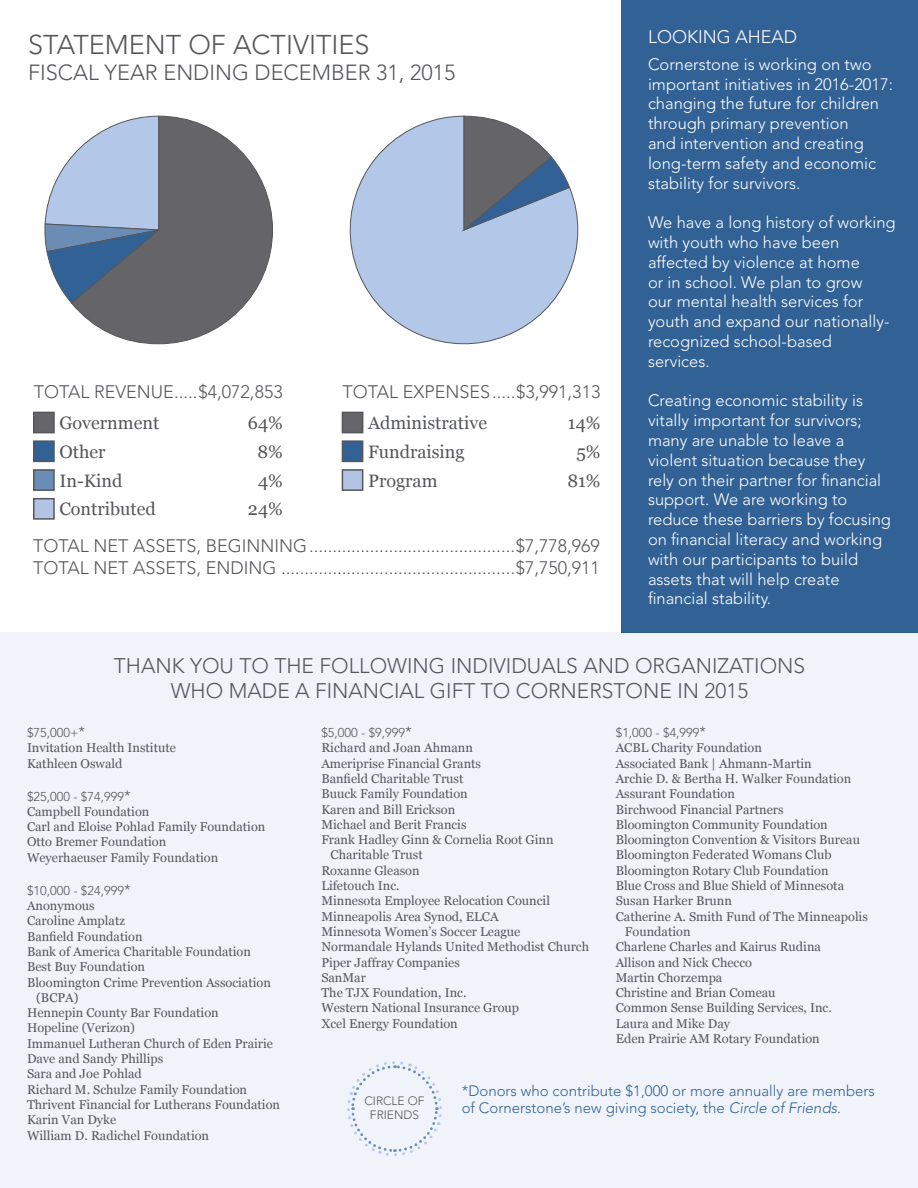
<style>
.page{position:relative;width:918px;height:1188px;background:#fff}
.page>*{position:absolute;margin:0;border:0;box-sizing:border-box;transform-origin:0 0}
.t1{font:300 27px "Avenir LT Std";color:#55575a}
.t2{font:300 21.75px "Avenir LT Std";color:#55575a}
.t3{font:300 21px/25.2px "Avenir LT Std";color:#55575a;text-align:center}
.t4{font:300 18px/21.6px "Avenir LT Std";color:#55575a}
.t5{font:18px "Georgia";color:#55575a}
.t6{font:300 18px "Avenir LT Std";color:#fff}
.t7{font:300 16.5px/19.8px "Avenir LT Std";color:#fff}
.t8{font:300 15px/17.7px "Avenir LT Std";color:#326295}
.t9{font:12.75px/15.3px "Georgia";color:#55575a}
.t10{font:300 12.75px "Avenir LT Std";color:#55575a}
.t11{font:300 12px/14.4px "Avenir LT Std";color:#55575a;text-align:center}
.s1{font-size:15px}
.s2{font-style:italic}
</style>
<div class="page">
<div style="left:0;top:633px;width:918px;height:555px;background:#f0f4fa"></div>
<div style="left:621px;top:0;width:297px;height:633px;background:#326295"></div>
<svg style="left:44px;top:157px;width:27px;height:146px"></svg>
<svg style="left:71px;top:116px;width:202px;height:228px"></svg>
<div style="left:33px;top:412px;width:22px;height:21px;background:#65656a;border:2px solid #55575a"></div>
<div style="left:33px;top:440px;width:22px;height:22px;background:#326295;border:2px solid #55575a"></div>
<div style="left:33px;top:469px;width:22px;height:22px;background:#6b8cb4;border:2px solid #55575a"></div>
<div style="left:33px;top:498px;width:22px;height:22px;background:#b3c3e4;border:2px solid #55575a"></div>
<div style="left:342px;top:412px;width:21px;height:21px;background:#65656a;border:2px solid #55575a"></div>
<div style="left:342px;top:440px;width:21px;height:22px;background:#326295;border:2px solid #55575a"></div>
<div style="left:342px;top:469px;width:21px;height:22px;background:#b3c3e4;border:2px solid #55575a"></div>
<svg style="left:347px;top:1061px;width:95px;height:95px"></svg>
<svg style="left:349px;top:116px;width:230px;height:229px"></svg>
<svg style="left:463px;top:116px;width:107px;height:115px"></svg>
<h1 class="t1" style="left:28px;top:29px;width:16px">STATE</h1>
<h1 class="t1" style="left:105px;top:29px;width:42px">MENT</h1>
<h1 class="t1" style="left:188px;top:29px;width:60px">OF ACTI</h1>
<h1 class="t1" style="left:293px;top:29px;width:29px">VITIES</h1>
<h2 class="t2" style="left:28px;top:60px;width:429px">Fiscal Year Ending Decemb er 31, 2015</h2>
<h3 class="t4" style="left:34px;top:381px;width:250px">Total Revenu e.....$4,072,853</h3>
<h3 class="t4" style="left:342px;top:381px;width:259px">Total Expenses.....$3,991,313</h3>
<h3 class="t5" style="left:59px;top:412px;width:101px">Government</h3>
<h3 class="t5" style="left:248px;top:412px;width:37px">64%</h3>
<h3 class="t5" style="left:59px;top:441px;width:48px">Other</h3>
<h3 class="t5" style="left:257px;top:441px;width:27px">8%</h3>
<h3 class="t5" style="left:59px;top:469px;width:65px">In-Kind</h3>
<h3 class="t5" style="left:258px;top:469px;width:26px">4%</h3>
<h3 class="t5" style="left:59px;top:498px;width:98px">Contributed</h3>
<h3 class="t5" style="left:248px;top:498px;width:36px">24%</h3>
<h3 class="t5" style="left:368px;top:412px;width:121px">Administrative</h3>
<h3 class="t5" style="left:568px;top:412px;width:34px">14%</h3>
<h3 class="t5" style="left:368px;top:441px;width:98px">Fundraising</h3>
<h3 class="t5" style="left:576px;top:441px;width:26px">5%</h3>
<h3 class="t5" style="left:368px;top:469px;width:71px">Program</h3>
<h3 class="t5" style="left:567px;top:469px;width:35px">81%</h3>
<h3 class="t4" style="left:33px;top:535px;width:569px">Total N et Assets, Beginning............................................$7,778,969<br>Total N et Assets, Ending ..................................................$7,750,911</h3>
<h3 class="t6" style="left:648px;top:26px;width:151px">Looking ahead</h3>
<p class="t7" style="left:648px;top:54px;width:246px">Cornerstone is working on two important initiatives in 2016-2017: changing the future for children through primary prevention<br>and intervention and creating long-term safety and economic stability for survivors.</p>
<p class="t7" style="left:648px;top:213px;width:249px">We have a long history of working with youth who have been affected by violence at home<br>or in school. We plan to grow<br>our mental health services for youth and expand our nationally&shy;recognized school-based services.</p>
<p class="t7" style="left:648px;top:391px;width:244px">Creating economic stability is vitally important for survivors; many are unable to leave a violent situation because they rely on their partner for financial support. We are working to reduce these barriers by focusing on financial literacy and working with our participants to build assets that will help create financial stability.</p>
<h3 class="t3" style="left:114px;top:653px;width:693px">Thank you to the following I ndividuals and organizations who made a financial gift to Cornerstone in 2015</h3>
<p class="t10" style="left:27px;top:725px;width:60px">$75,000+<span class="s1">*</span></p>
<p class="t9" style="left:27px;top:741px;width:150px">Invitation Health Institute<br>Kathleen Oswald</p>
<p class="t10" style="left:27px;top:789px;width:105px">$25,000 - $74,999<span class="s1">*</span></p>
<p class="t9" style="left:27px;top:804px;width:240px">Campbell Foundation<br>Carl and Eloise Pohlad Family Foundation<br>Otto Bremer Foundation<br>Weyerhaeuser Family Foundation</p>
<p class="t10" style="left:27px;top:883px;width:105px">$10,000 - $24,999<span class="s1">*</span></p>
<p class="t9" style="left:27px;top:898px;width:69px">Anonymous</p>
<p class="t9" style="left:27px;top:914px;width:100px">Caroline Amplatz</p>
<p class="t9" style="left:27px;top:929px;width:117px">Banfield Foundation</p>
<p class="t9" style="left:27px;top:944px;width:225px">Bank of America Charitable Foundation</p>
<p class="t9" style="left:27px;top:959px;width:120px">Best Buy Foundation</p>
<p class="t9" style="left:27px;top:975px;width:245px">Bloomington Crime Prevention Association</p>
<p class="t9" style="left:36px;top:990px;width:44px">(BCPA)</p>
<p class="t9" style="left:27px;top:1005px;width:193px">Hennepin County Bar Foundation</p>
<p class="t9" style="left:27px;top:1021px;width:110px">Hopeline (Verizon)</p>
<p class="t9" style="left:27px;top:1036px;width:248px">Immanuel Lutheran Church of Eden Prairie</p>
<p class="t9" style="left:27px;top:1051px;width:138px">Dave and Sandy Phillips</p>
<p class="t9" style="left:27px;top:1067px;width:116px">Sara and Joe Pohlad</p>
<p class="t9" style="left:27px;top:1082px;width:222px">Richard M. Schulze Family Foundation</p>
<p class="t9" style="left:27px;top:1097px;width:255px">Thrivent Financial for Lutherans Foundation</p>
<p class="t9" style="left:27px;top:1112px;width:91px">Karin Van Dyke</p>
<p class="t9" style="left:27px;top:1128px;width:184px">William D. Radichel Foundation</p>
<p class="t10" style="left:321px;top:725px;width:92px">$5,000 - $9,999<span class="s1">*</span></p>
<p class="t9" style="left:321px;top:741px;width:153px">Richard and Joan Ahmann</p>
<p class="t9" style="left:321px;top:756px;width:161px">Ameriprise Financial Grants</p>
<p class="t9" style="left:321px;top:771px;width:144px">Banfield Charitable Trust</p>
<p class="t9" style="left:321px;top:786px;width:148px">Buuck Family Foundation</p>
<p class="t9" style="left:321px;top:802px;width:135px">Karen and Bill Erickson</p>
<p class="t9" style="left:321px;top:817px;width:147px">Michael and Berit Francis</p>
<p class="t9" style="left:321px;top:832px;width:234px">Frank Hadley Ginn &amp; Cornelia Root Ginn</p>
<p class="t9" style="left:331px;top:848px;width:94px">Charitable Trust</p>
<p class="t9" style="left:321px;top:863px;width:100px">Roxanne Gleason</p>
<p class="t9" style="left:321px;top:878px;width:80px">Lifetouch Inc.</p>
<p class="t9" style="left:321px;top:894px;width:230px">Minnesota Employee Relocation Council</p>
<p class="t9" style="left:321px;top:909px;width:179px">Minneapolis Area Synod, ELCA</p>
<p class="t9" style="left:321px;top:924px;width:201px">Minnesota Women’s Soccer League</p>
<p class="t9" style="left:321px;top:939px;width:269px">Normandale Hylands United Methodist Church</p>
<p class="t9" style="left:321px;top:955px;width:140px">Piper Jaffray Companies</p>
<p class="t9" style="left:321px;top:970px;width:46px">SanMar</p>
<p class="t9" style="left:321px;top:985px;width:147px">The TJX Foundation, Inc.</p>
<p class="t9" style="left:321px;top:1001px;width:199px">Western National Insurance Group</p>
<p class="t9" style="left:321px;top:1016px;width:138px">Xcel Energy Foundation</p>
<p class="t10" style="left:616px;top:725px;width:92px">$1,000 - $4,999<span class="s1">*</span></p>
<p class="t9" style="left:616px;top:741px;width:148px">ACBL Charity Foundation</p>
<p class="t9" style="left:616px;top:756px;width:198px">Associated Bank | Ahmann-Martin</p>
<p class="t9" style="left:616px;top:771px;width:237px">Archie D. &amp; Bertha H. Walker Foundation</p>
<p class="t9" style="left:616px;top:786px;width:121px">Assurant Foundation</p>
<p class="t9" style="left:616px;top:802px;width:169px">Birchwood Financial Partners</p>
<p class="t9" style="left:616px;top:817px;width:214px">Bloomington Community Foundation</p>
<p class="t9" style="left:616px;top:832px;width:246px">Bloomington Convention &amp; Visitors Bureau</p>
<p class="t9" style="left:616px;top:848px;width:217px">Bloomington Federated Womans Club</p>
<p class="t9" style="left:616px;top:863px;width:214px">Bloomington Rotary Club Foundation</p>
<p class="t9" style="left:616px;top:878px;width:230px">Blue Cross and Blue Shield of Minnesota</p>
<p class="t9" style="left:616px;top:894px;width:118px">Susan Harker Brunn</p>
<p class="t9" style="left:616px;top:909px;width:254px">Catherine A. Smith Fund of The Minneapolis</p>
<p class="t9" style="left:625px;top:924px;width:67px">Foundation</p>
<p class="t9" style="left:616px;top:939px;width:207px">Charlene Charles and Kairus Rudina</p>
<p class="t9" style="left:616px;top:955px;width:138px">Allison and Nick Checco</p>
<p class="t9" style="left:616px;top:970px;width:108px">Martin Chorzempa</p>
<p class="t9" style="left:616px;top:985px;width:161px">Christine and Brian Comeau</p>
<p class="t9" style="left:616px;top:1001px;width:218px">Common Sense Building Services, Inc.</p>
<p class="t9" style="left:616px;top:1016px;width:116px">Laura and Mike Day</p>
<p class="t9" style="left:616px;top:1031px;width:206px">Eden Prairie AM Rotary Foundation</p>
<p class="t11" style="left:364px;top:1093px;width:62px">circle of friends</p>
<p class="t8" style="left:462px;top:1082px;width:415px">*Donors who contribute $1,000 or more annually are members of Cornerstone’s new giving society, the <span class="s2">Circle of Friends</span>.</p>
</div>
